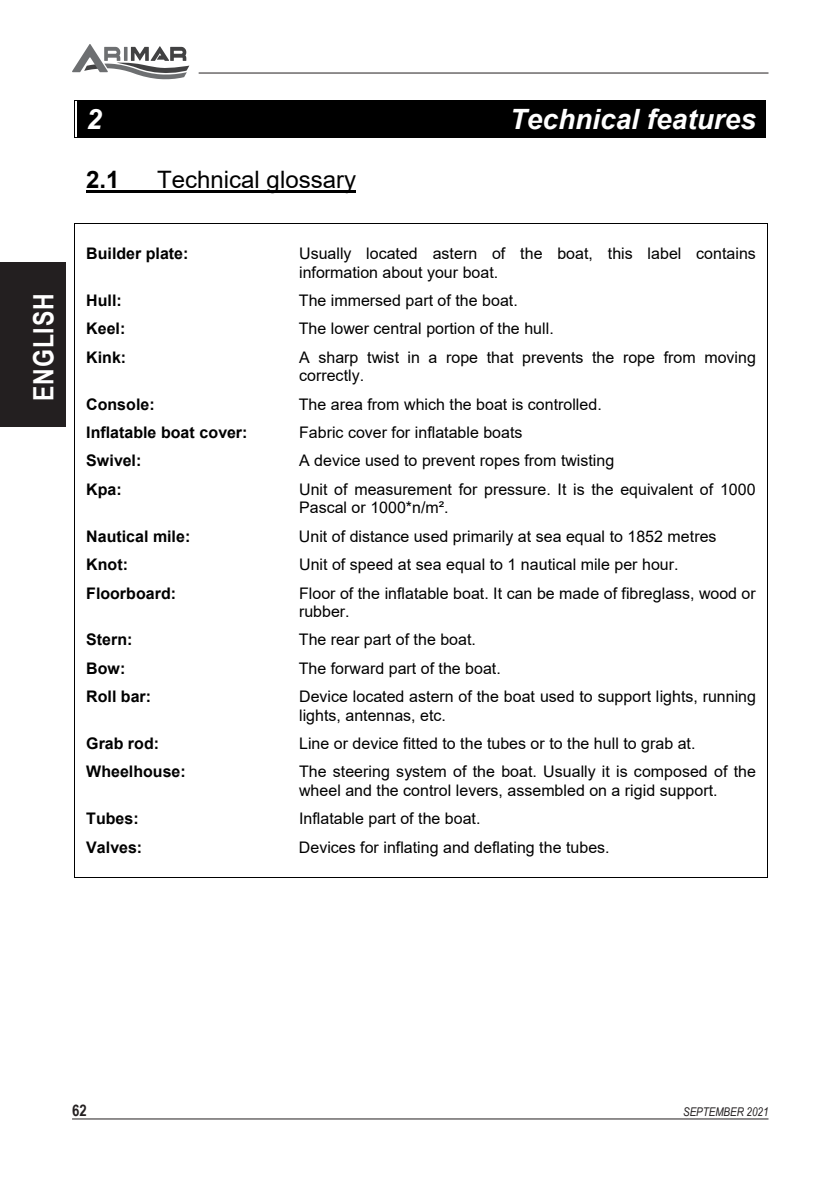
<style>
.page{position:relative;width:840px;height:1191px;background:#fff}
.page>*{position:absolute;margin:0;border:0;box-sizing:border-box;transform-origin:0 0}
.t1{font:italic 700 28px "Arial";color:#fff}
.t2{font:700 28px "Arial Narrow";letter-spacing:.03em;color:#fff}
.t3{font:24px "Arial";color:#000}
.t4{font:700 24px "Arial";color:#000}
.t5{font:16px/18.4px "Arial";color:#000}
.t6{font:700 16px "Arial";color:#000}
.t7{font:700 16px "Arial Narrow";color:#231f20}
.t8{font:italic 12px "Arial Narrow";color:#231f20}
</style>
<div class="page">
<hr style="left:198px;top:73px;width:570px;height:1px;background:#231f20">
<svg style="left:72px;top:44px;width:117px;height:35px"></svg>
<div style="left:0;top:262px;width:65px;height:165px;background:#231f20"></div>
<hr style="left:72px;top:1118px;width:696px;height:1px;background:#231f20">
<div style="left:77px;top:101px;width:687px;height:36px;background:#000"></div>
<hr style="left:74px;top:100px;width:691px;height:1px;background:#000">
<hr style="left:74px;top:137px;width:691px;height:1px;background:#000">
<hr style="left:74px;top:101px;width:1px;height:36px;background:#000">
<hr style="left:764px;top:101px;width:1px;height:36px;background:#000">
<hr style="left:86px;top:190px;width:270px;height:2px;background:#000">
<hr style="left:74px;top:223px;width:693px;height:1px;background:#000">
<hr style="left:74px;top:876px;width:693px;height:1px;background:#000">
<svg style="left:74px;top:224px;width:1px;height:652px"></svg>
<h1 class="t2" style="left:22px;top:401px;width:109px;rotate:-90deg">ENGLISH</h1>
<h1 class="t1" style="left:86px;top:101px;width:17px">2</h1>
<h1 class="t1" style="left:509px;top:101px;width:247px">Technical features</h1>
<h2 class="t4" style="left:86px;top:162px;width:35px">2.1</h2>
<h2 class="t3" style="left:157px;top:163px;width:200px">Technical glossary</h2>
<p class="t6" style="left:86px;top:242px;width:104px">Builder plate:</p>
<p class="t5" style="left:299px;top:244px;width:458px">Usually located astern of the boat, this label contains information about your boat.</p>
<p class="t6" style="left:86px;top:289px;width:37px">Hull:</p>
<p class="t5" style="left:299px;top:291px;width:220px">The immersed part of the boat.</p>
<p class="t6" style="left:86px;top:317px;width:41px">Keel:</p>
<p class="t5" style="left:299px;top:319px;width:256px">The lower central portion of the hull.</p>
<p class="t6" style="left:86px;top:346px;width:41px">Kink:</p>
<p class="t5" style="left:299px;top:348px;width:458px">A sharp twist in a rope that prevents the rope from moving correctly.</p>
<p class="t6" style="left:86px;top:393px;width:70px">Console:</p>
<p class="t5" style="left:299px;top:395px;width:304px">The area from which the boat is controlled.</p>
<p class="t6" style="left:86px;top:421px;width:162px">Inflatable boat cover:</p>
<p class="t5" style="left:299px;top:423px;width:225px">Fabric cover for inflatable boats</p>
<p class="t6" style="left:86px;top:449px;width:57px">Swivel:</p>
<p class="t5" style="left:299px;top:451px;width:316px">A device used to prevent ropes from twisting</p>
<p class="t6" style="left:86px;top:478px;width:37px">Kpa:</p>
<p class="t5" style="left:299px;top:480px;width:457px">Unit of measurement for pressure. It is the equivalent of 1000<br>Pascal or 1000*n/m².</p>
<p class="t6" style="left:86px;top:525px;width:106px">Nautical mile:</p>
<p class="t5" style="left:299px;top:527px;width:419px">Unit of distance used primarily at sea equal to 1852 metres</p>
<p class="t6" style="left:86px;top:553px;width:43px">Knot:</p>
<p class="t5" style="left:299px;top:555px;width:381px">Unit of speed at sea equal to 1 nautical mile per hour.</p>
<p class="t6" style="left:86px;top:581px;width:91px">Floorboard:</p>
<p class="t5" style="left:299px;top:583px;width:458px">Floor of the inflatable boat. It can be made of fibreglass, wood or rubber.</p>
<p class="t6" style="left:86px;top:628px;width:48px">Stern:</p>
<p class="t5" style="left:299px;top:630px;width:178px">The rear part of the boat.</p>
<p class="t6" style="left:86px;top:657px;width:41px">Bow:</p>
<p class="t5" style="left:299px;top:659px;width:203px">The forward part of the boat.</p>
<p class="t6" style="left:86px;top:685px;width:66px">Roll bar:</p>
<p class="t5" style="left:299px;top:687px;width:458px">Device located astern of the boat used to support lights, running lights, antennas, etc.</p>
<p class="t6" style="left:86px;top:732px;width:74px">Grab rod:</p>
<p class="t5" style="left:299px;top:734px;width:397px">Line or device fitted to the tubes or to the hull to grab at.</p>
<p class="t6" style="left:86px;top:760px;width:101px">Wheelhouse:</p>
<p class="t5" style="left:299px;top:762px;width:458px">The steering system of the boat. Usually it is composed of the wheel and the control levers, assembled on a rigid support.</p>
<p class="t6" style="left:86px;top:807px;width:54px">Tubes:</p>
<p class="t5" style="left:299px;top:809px;width:183px">Inflatable part of the boat.</p>
<p class="t6" style="left:86px;top:835px;width:57px">Valves:</p>
<p class="t5" style="left:299px;top:837px;width:312px">Devices for inflating and deflating the tubes.</p>
<p class="t7" style="left:72px;top:1098px;width:16px">62</p>
<p class="t8" style="left:682px;top:1103px;width:87px">SEPTEMBER 2021</p>
</div>
